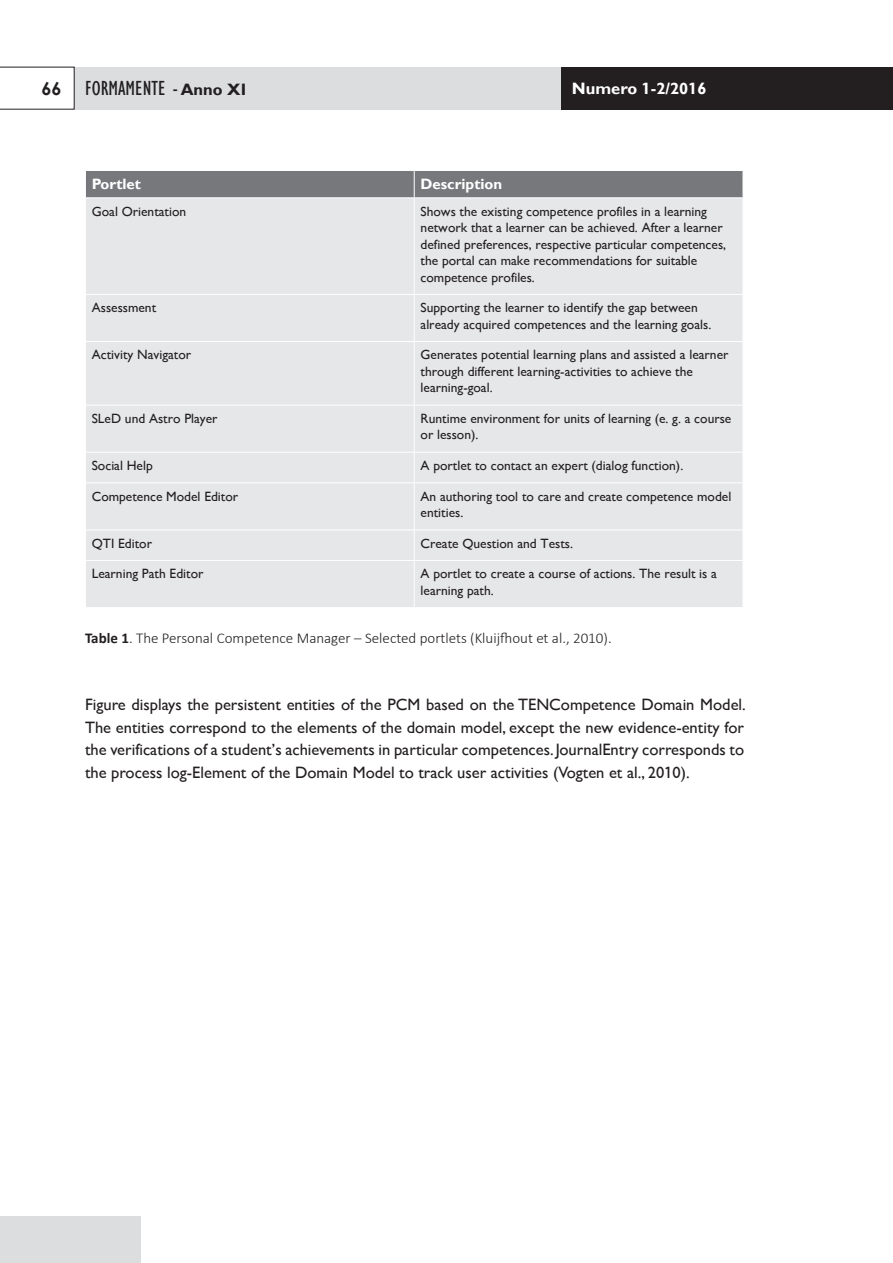
<style>
.page{position:relative;width:893px;height:1263px;background:#fff}
.page>*{position:absolute;margin:0;border:0;box-sizing:border-box;transform-origin:0 0}
.t1{font:condensed 21px "forma";color:#231f20}
.testo{font:16.5px/22.5px "forma";color:#231f20;text-align:justify}
.t2{font:700 16.5px "forma";color:#fff}
.Didascalie{font:300 15px "Calibri";color:#231f20}
.TAB_intestazione{font:700 15px "forma";color:#fff}
.TAB_corpo{font:13.5px/16.5px "forma";color:#231f20}
.s1{font-family:"Century Gothic";font-weight:700;font-stretch:normal;font-size:18px}
.s2{font-weight:700;font-stretch:normal;font-size:16.5px}
.s3{font-weight:700}
</style>
<div class="page">
<div style="left:74px;top:67px;width:487px;height:42px;background:#dcdddf"></div>
<div style="left:561px;top:67px;width:332px;height:42px;background:#231f20"></div>
<svg style="left:0;top:67px;width:74px;height:42px"></svg>
<div style="left:0;top:1217px;width:140px;height:46px;background:#dcdddf"></div>
<div style="left:86px;top:198px;width:657px;height:409px;background:#e6e7e9"></div>
<hr style="left:414px;top:198px;width:1px;height:96px;background:#fff">
<hr style="left:85px;top:294px;width:329px;height:1px;background:#fff">
<hr style="left:414px;top:294px;width:329px;height:1px;background:#fff">
<hr style="left:414px;top:295px;width:1px;height:46px;background:#fff">
<hr style="left:85px;top:341px;width:329px;height:1px;background:#fff">
<hr style="left:414px;top:341px;width:329px;height:1px;background:#fff">
<hr style="left:414px;top:342px;width:1px;height:63px;background:#fff">
<hr style="left:85px;top:405px;width:329px;height:1px;background:#fff">
<hr style="left:414px;top:405px;width:329px;height:1px;background:#fff">
<hr style="left:414px;top:405px;width:1px;height:47px;background:#fff">
<hr style="left:85px;top:452px;width:329px;height:1px;background:#fff">
<hr style="left:414px;top:452px;width:329px;height:1px;background:#fff">
<svg style="left:414px;top:453px;width:1px;height:29px"></svg>
<hr style="left:85px;top:482px;width:329px;height:1px;background:#fff">
<hr style="left:414px;top:482px;width:329px;height:1px;background:#fff">
<hr style="left:414px;top:483px;width:1px;height:46px;background:#fff">
<hr style="left:85px;top:529px;width:329px;height:1px;background:#fff">
<hr style="left:414px;top:529px;width:329px;height:1px;background:#fff">
<hr style="left:414px;top:530px;width:1px;height:30px;background:#fff">
<hr style="left:85px;top:560px;width:329px;height:1px;background:#fff">
<hr style="left:414px;top:560px;width:329px;height:1px;background:#fff">
<hr style="left:414px;top:561px;width:1px;height:46px;background:#fff">
<div style="left:86px;top:170px;width:657px;height:27px;background:#76787b"></div>
<h1 class="t1" style="left:41px;top:76px;width:206px"><span class="s1">66</span> FORMAMENTE - <span class="s2">Anno XI</span></h1>
<p class="t2" style="left:572px;top:78px;width:136px">Numero 1-2/2016</p>
<p class="TAB_intestazione" style="left:92px;top:175px;width:51px">Portlet</p>
<p class="TAB_intestazione" style="left:421px;top:175px;width:83px">Description</p>
<p class="TAB_corpo" style="left:92px;top:203px;width:96px">Goal Orientation</p>
<p class="TAB_corpo" style="left:421px;top:203px;width:307px">Shows the existing competence profiles in a learning network that a learner can be achieved. After a learner defined preferences, respective particular competences, the portal can make recommendations for suitable competence profiles.</p>
<p class="TAB_corpo" style="left:92px;top:300px;width:66px">Assessment</p>
<p class="TAB_corpo" style="left:421px;top:300px;width:292px">Supporting the learner to identify the gap between already acquired competences and the learning goals.</p>
<p class="TAB_corpo" style="left:92px;top:347px;width:101px">Activity Navigator</p>
<p class="TAB_corpo" style="left:421px;top:347px;width:309px">Generates potential learning plans and assisted a learner through different learning-activities to achieve the learning-goal.</p>
<p class="TAB_corpo" style="left:92px;top:410px;width:127px">SLeD und Astro Player</p>
<p class="TAB_corpo" style="left:421px;top:410px;width:312px">Runtime environment for units of learning (e. g. a course or lesson).</p>
<p class="TAB_corpo" style="left:92px;top:457px;width:62px">Social Help</p>
<p class="TAB_corpo" style="left:421px;top:457px;width:264px">A portlet to contact an expert (dialog function).</p>
<p class="TAB_corpo" style="left:92px;top:488px;width:148px">Competence Model Editor</p>
<p class="TAB_corpo" style="left:421px;top:488px;width:312px">An authoring tool to care and create competence model entities.</p>
<p class="TAB_corpo" style="left:92px;top:535px;width:62px">QTI Editor</p>
<p class="TAB_corpo" style="left:421px;top:535px;width:154px">Create Question and Tests.</p>
<p class="TAB_corpo" style="left:92px;top:566px;width:113px">Learning Path Editor</p>
<p class="TAB_corpo" style="left:421px;top:566px;width:298px">A portlet to create a course of actions. The result is a learning path.</p>
<p class="Didascalie" style="left:85px;top:628px;width:528px"><span class="s3">Table 1</span>. The Personal Competence Manager – Selected portlets (Kluijfhout et al., 2010).</p>
<p class="testo" style="left:85px;top:693px;width:662px">Figure displays the persistent entities of the PCM based on the TENCompetence Domain Model.<br>The entities correspond to the elements of the domain model, except the new evidence-entity for the verifications of a student’s achievements in particular competences. JournalEntry corresponds to the process log-Element of the Domain Model to track user activities (Vogten et al., 2010).</p>
</div>
